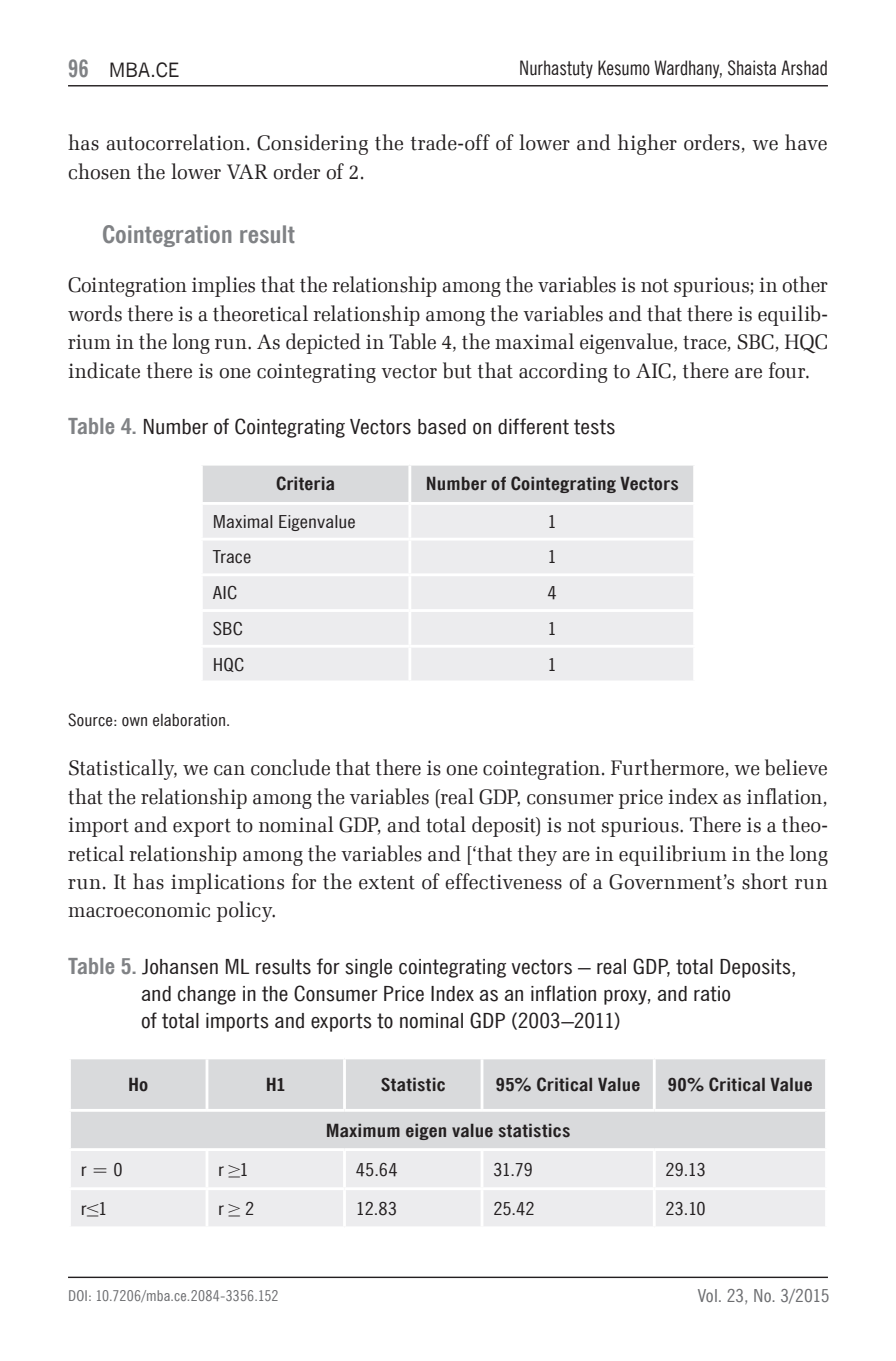
<style>
.page{position:relative;width:896px;height:1361px;background:#fff}
.page>*{position:absolute;margin:0;border:0;box-sizing:border-box;transform-origin:0 0}
.t1{font:700 24px "News Goth Cn EU";color:#808285;scale:1.15 1}
.t2{font:21px/28.4px "Zapf Ellipt EU";color:#231f20;text-align:justify;scale:.94 1}
.t3{font:21px/27px "News Goth Cn EU";color:#231f20;scale:1.2 1}
.t4{font:21px/28.4px "Zapf Ellipt EU";color:#231f20;scale:.96 1}
.t5{font:20px "News Goth Cn EU";color:#231f20}
.t6{font:20px "News Goth EU";color:#231f20}
.t7{font:700 18px "News Goth Cn EU";letter-spacing:.01em;color:#231f20;scale:1.2 1}
.t8{font:18px "News Goth Cn EU";letter-spacing:.005em;color:#231f20;scale:1.2 1}
.t9{font:18px "News Goth Cn EU";letter-spacing:.005em;color:#6c6d70;scale:1.15 1}
.t10{font:17px "News Goth Cn EU";letter-spacing:.01em;color:#231f20;scale:1.15 1}
.t11{font:15px "News Goth Cn EU";letter-spacing:.015em;color:#6c6d70;scale:1.1 1}
.s1{font-family:"News Goth Cn EU";font-weight:700;font-size:24px;color:#808285}
.s2{font-weight:700;font-size:22px;color:#808285}
.s3{font-family:"Times New Roman"}
</style>
<div class="page">
<hr style="left:68px;top:1276px;width:760px;height:2px;background:#231f20">
<hr style="left:68px;top:85px;width:760px;height:1px;background:#231f20">
<div style="left:203px;top:465px;width:490px;height:37px;background:#d9dadc"></div>
<div style="left:203px;top:505px;width:490px;height:175px;background:#ececee"></div>
<hr style="left:408px;top:465px;width:3px;height:37px;background:#fff">
<hr style="left:408px;top:505px;width:3px;height:33px;background:#fff">
<hr style="left:200px;top:538px;width:210px;height:2px;background:#fff">
<hr style="left:410px;top:538px;width:286px;height:2px;background:#fff">
<hr style="left:408px;top:540px;width:3px;height:33px;background:#fff">
<hr style="left:200px;top:573px;width:210px;height:3px;background:#fff">
<hr style="left:410px;top:573px;width:286px;height:3px;background:#fff">
<hr style="left:408px;top:576px;width:3px;height:33px;background:#fff">
<hr style="left:200px;top:609px;width:210px;height:3px;background:#fff">
<hr style="left:410px;top:609px;width:286px;height:3px;background:#fff">
<hr style="left:408px;top:612px;width:3px;height:33px;background:#fff">
<hr style="left:200px;top:645px;width:210px;height:2px;background:#fff">
<hr style="left:410px;top:645px;width:286px;height:2px;background:#fff">
<hr style="left:408px;top:647px;width:3px;height:33px;background:#fff">
<div style="left:71px;top:1059px;width:754px;height:89px;background:#d9dadc"></div>
<div style="left:71px;top:1151px;width:754px;height:75px;background:#ececee"></div>
<hr style="left:206px;top:1059px;width:2px;height:50px;background:#fff">
<hr style="left:343px;top:1059px;width:3px;height:50px;background:#fff">
<hr style="left:480px;top:1059px;width:3px;height:50px;background:#fff">
<hr style="left:653px;top:1059px;width:3px;height:50px;background:#fff">
<hr style="left:68px;top:1109px;width:139px;height:2px;background:#fff">
<hr style="left:207px;top:1109px;width:137px;height:2px;background:#fff">
<hr style="left:344px;top:1109px;width:138px;height:2px;background:#fff">
<hr style="left:482px;top:1109px;width:172px;height:2px;background:#fff">
<hr style="left:654px;top:1109px;width:174px;height:2px;background:#fff">
<hr style="left:206px;top:1151px;width:2px;height:36px;background:#fff">
<hr style="left:343px;top:1151px;width:3px;height:36px;background:#fff">
<hr style="left:480px;top:1151px;width:3px;height:36px;background:#fff">
<hr style="left:653px;top:1151px;width:3px;height:36px;background:#fff">
<hr style="left:68px;top:1187px;width:139px;height:3px;background:#fff">
<hr style="left:207px;top:1187px;width:137px;height:3px;background:#fff">
<hr style="left:206px;top:1190px;width:2px;height:36px;background:#fff">
<hr style="left:344px;top:1187px;width:138px;height:3px;background:#fff">
<hr style="left:343px;top:1190px;width:3px;height:36px;background:#fff">
<hr style="left:482px;top:1187px;width:172px;height:3px;background:#fff">
<hr style="left:480px;top:1190px;width:3px;height:36px;background:#fff">
<hr style="left:654px;top:1187px;width:174px;height:3px;background:#fff">
<hr style="left:653px;top:1190px;width:3px;height:36px;background:#fff">
<p class="t6" style="left:68px;top:58px;width:113px"><span class="s1">96</span> MBA.CE</p>
<p class="t5" style="left:519px;top:56px;width:310px">Nurhastuty Kesumo Wardhany, Shaista Arshad</p>
<p class="t4" style="left:68px;top:129px;width:793px">has autocorrelation. Considering the trade-off of lower and higher orders, we have chosen the lower VAR order of 2.</p>
<p class="t1" style="left:102px;top:219px;width:169px">Cointegration result</p>
<p class="t2" style="left:68px;top:271px;width:810px">Cointegration implies that the relationship among the variables is not spurious; in other words there is a theoretical relationship among the variables and that there is equilib&shy;rium in the long run. As depicted in Table 4, the maximal eigenvalue, trace, SBC, HQC indicate there is one cointegrating vector but that according to AIC, there are four.</p>
<p class="t3" style="left:68px;top:414px;width:458px"><span class="s2">Table 4.</span> Number of Cointegrating Vectors based on different tests</p>
<p class="t7" style="left:276px;top:473px;width:51px">Criteria</p>
<p class="t7" style="left:426px;top:473px;width:212px">Number of Cointegrating Vectors</p>
<p class="t8" style="left:213px;top:510px;width:121px">Maximal Eigenvalue</p>
<p class="t8" style="left:547px;top:510px;width:9px">1</p>
<p class="t8" style="left:213px;top:546px;width:34px">Trace</p>
<p class="t8" style="left:547px;top:546px;width:9px">1</p>
<p class="t8" style="left:213px;top:582px;width:22px">AIC</p>
<p class="t8" style="left:547px;top:582px;width:9px">4</p>
<p class="t8" style="left:213px;top:617px;width:27px">SBC</p>
<p class="t8" style="left:547px;top:617px;width:9px">1</p>
<p class="t8" style="left:213px;top:653px;width:28px">HQC</p>
<p class="t8" style="left:547px;top:653px;width:9px">1</p>
<p class="t10" style="left:68px;top:709px;width:143px">Source: own elaboration.</p>
<p class="t2" style="left:68px;top:754px;width:810px">Statistically, we can conclude that there is one cointegration. Furthermore, we believe that the relationship among the variables (real GDP, consumer price index as inflation, import and export to nominal GDP, and total deposit) is not spurious. There is a theo&shy;retical relationship among the variables and [‘that they are in equilibrium in the long run. It has implications for the extent of effectiveness of a Government’s short run macroeconomic policy.</p>
<p class="t3" style="left:141px;top:953px;width:548px;text-indent:-73px"><span class="s2">Table 5.</span> Johansen ML results for single cointegrating vectors – real GDP, total Deposits, and change in the Consumer Price Index as an inflation proxy, and ratio<br>of total imports and exports to nominal GDP (2003–2011)</p>
<p class="t7" style="left:128px;top:1073px;width:18px">Ho</p>
<p class="t7" style="left:266px;top:1073px;width:18px">H1</p>
<p class="t7" style="left:381px;top:1073px;width:55px">Statistic</p>
<p class="t7" style="left:496px;top:1073px;width:122px">95% Critical Value</p>
<p class="t7" style="left:668px;top:1073px;width:122px">90% Critical Value</p>
<p class="t7" style="left:326px;top:1119px;width:205px">Maximum eigen value statistics</p>
<p class="t8" style="left:81px;top:1158px;width:37px">r = 0</p>
<p class="t8" style="left:218px;top:1158px;width:27px">r <span class="s3">≥</span>1</p>
<p class="t8" style="left:356px;top:1158px;width:36px">45.64</p>
<p class="t8" style="left:493px;top:1158px;width:35px">31.79</p>
<p class="t8" style="left:665px;top:1158px;width:35px">29.13</p>
<p class="t8" style="left:81px;top:1197px;width:23px">r<span class="s3">≤</span>1</p>
<p class="t8" style="left:218px;top:1197px;width:31px">r <span class="s3">≥</span> 2</p>
<p class="t8" style="left:356px;top:1197px;width:36px">12.83</p>
<p class="t8" style="left:493px;top:1197px;width:36px">25.42</p>
<p class="t8" style="left:665px;top:1197px;width:35px">23.10</p>
<p class="t11" style="left:68px;top:1286px;width:193px">DOI: 10.7206/mba.ce.2084-3356.152</p>
<p class="t9" style="left:698px;top:1285px;width:116px">Vol. 23, No. 3/2015</p>
</div>
